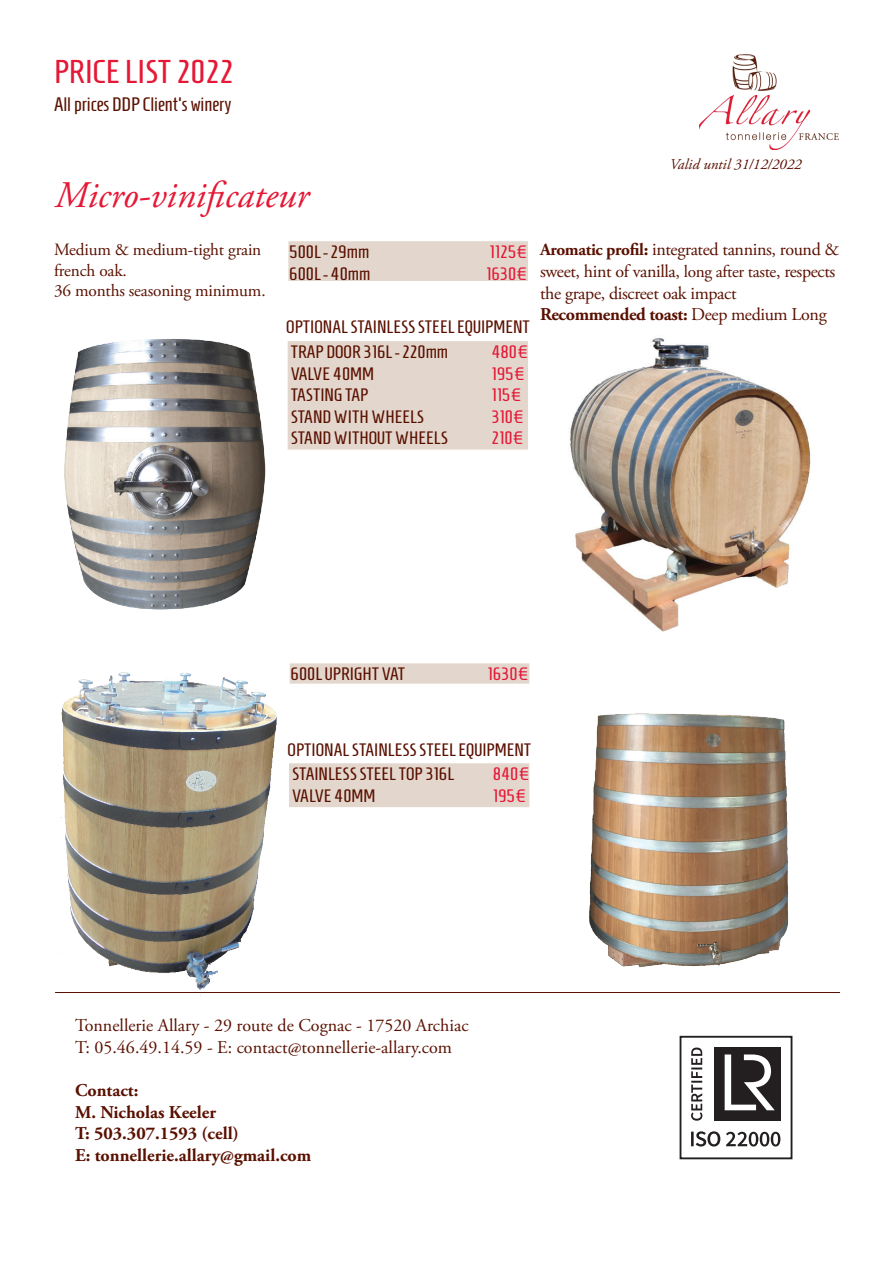
<style>
.page{position:relative;width:893px;height:1263px;background:#fff}
.page>*{position:absolute;margin:0;border:0;box-sizing:border-box;transform-origin:0 0}
.t1{font:italic 37.5px "Adobe Garamond Pro";color:#e51836}
.t2{font:33px "Homenaje";color:#e51836}
.t3{font:19.5px "Homenaje";color:#5a1000}
.t4{font:18px/21.6px "Adobe Garamond Pro";letter-spacing:-.005em;color:#5a1000}
.t5{font:18px/21.6px "Homenaje";color:#5a1000}
.t6{font:700 18px/21.6px "Adobe Garamond Pro";color:#5a1000}
.t7{font:18px/21.6px "Homenaje";color:#e51836}
.t8{font:17.25px/20.7px "Adobe Garamond Pro";letter-spacing:-.01em;color:#5a1000}
.t9{font:italic 15px "Adobe Garamond Pro";color:#5a1000}
.s1{font-weight:700;font-size:17.25px}
.s2{font-weight:700}
.s3{font-size:17.25px}
</style>
<div class="page">
<div style="left:288px;top:341px;width:240px;height:109px;background:#e3d7cd;border:2px solid #e3d7cd"></div>
<div style="left:288px;top:241px;width:240px;height:40px;background:#e3d7cd"></div>
<img style="left:64px;top:339px;width:202px;height:271px">
<hr style="left:55px;top:992px;width:785px;height:1px;background:#5a1000">
<img style="left:570px;top:338px;width:241px;height:294px">
<div style="left:680px;top:1036px;width:112px;height:123px;border:2px solid #231f20"></div>
<svg style="left:691px;top:1104px;width:11px;height:17px"></svg>
<div style="left:714px;top:1047px;width:66px;height:73px;background:#231f20"></div>
<svg style="left:725px;top:1104px;width:50px;height:6px"></svg>
<svg style="left:691px;top:1131px;width:89px;height:15px"></svg>
<img style="left:55px;top:672px;width:223px;height:325px">
<div style="left:289px;top:763px;width:240px;height:44px;background:#e3d7cd;border:2px solid #e3d7cd"></div>
<div style="left:290px;top:663px;width:239px;height:21px;background:#e3d7cd;border:2px solid #e3d7cd"></div>
<img style="left:589px;top:713px;width:252px;height:391px">
<img style="left:700px;top:54px;width:139px;height:96px">
<h2 class="t2" style="left:54px;top:54px;width:181px">PRICE LIST 2022</h2>
<p class="t3" style="left:54px;top:94px;width:179px">All prices DDP Client's winery</p>
<h1 class="t1" style="left:55px;top:172px;width:256px">Micro-vinificateur</h1>
<p class="t9" style="left:670px;top:156px;width:133px">Valid until 31/12/2022</p>
<p class="t8" style="left:54px;top:240px;width:213px">Medium &amp; medium-tight grain french oak.<br>36 months seasoning minimum.</p>
<p class="t5" style="left:289px;top:241px;width:83px">500L - 29mm<br>600L - 40mm</p>
<p class="t4" style="left:540px;top:240px;width:301px"><span class="s1">Aromatic profil</span><span class="s2">:</span> integrated tannins, round &amp; sweet, hint of vanilla, <span class="s3">long after taste</span>, respects the grape, discreet oak impact <span class="s2">Recommended toast:</span> Deep medium Long</p>
<p class="t7" style="left:486px;top:241px;width:43px">1125€<br>1630€</p>
<p class="t5" style="left:286px;top:316px;width:245px">OPTIONAL STAINLESS STEEL EQUIPMENT</p>
<p class="t5" style="left:291px;top:341px;width:159px">TRAP DOOR 316L - 220mm<br>VALVE 40MM<br>TASTING TAP<br>STAND WITH WHEELS<br>STAND WITHOUT WHEELS</p>
<p class="t7" style="left:491px;top:341px;width:38px">480€<br>195€<br>115€<br>310€<br>210€</p>
<p class="t5" style="left:291px;top:663px;width:116px">600L UPRIGHT VAT</p>
<p class="t7" style="left:487px;top:663px;width:43px">1630€</p>
<p class="t5" style="left:288px;top:739px;width:245px">OPTIONAL STAINLESS STEEL EQUIPMENT</p>
<p class="t5" style="left:292px;top:763px;width:164px">STAINLESS STEEL TOP 316L<br>VALVE 40MM</p>
<p class="t7" style="left:493px;top:763px;width:38px">840€<br>195€</p>
<p class="t4" style="left:75px;top:1015px;width:395px">Tonnellerie Allary - 29 route de Cognac - 17520 Archiac<br>T: 05.46.49.14.59 - E: contact@tonnellerie-allary.com</p>
<p class="t6" style="left:75px;top:1080px;width:238px">Contact:<br>M. Nicholas Keeler<br>T: 503.307.1593 (cell)<br>E: tonnellerie.allary@gmail.com</p>
</div>
